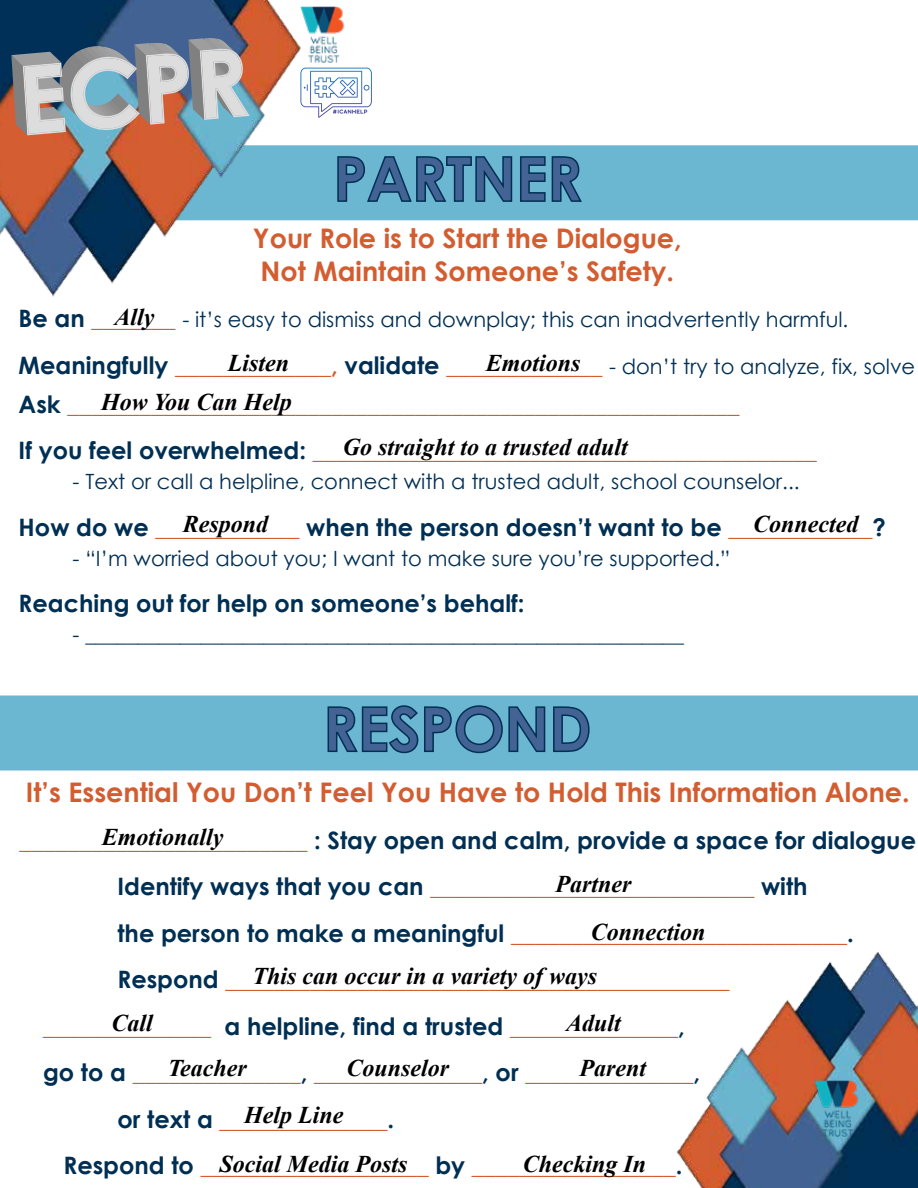
<style>
.page{position:relative;width:918px;height:1188px;background:#fff}
.page>*{position:absolute;margin:0;border:0;box-sizing:border-box;transform-origin:0 0}
.t1{font:700 61.5px "Century Gothic";letter-spacing:-.015em;color:#436394}
.t2{font:700 27px/33px "Century Gothic";color:#d35d30}
.t3{font:700 24px/46.5px "Century Gothic";color:#d35d30}
.t4{font:italic 700 24px/47.4px "Times New Roman";color:#000}
.t5{font:700 24px "Century Gothic";color:#002f54}
.t6{font:21px "Century Gothic";color:#002f54}
.s1{font-weight:700;font-size:24px}
.s2{font-weight:700;font-size:24px;color:#d35d30}
.s3{color:#002f54}
.s4{color:#d35d30}
</style>
<div class="page">
<div style="left:0;top:145px;width:918px;height:75px;background:#6bb6d0"></div>
<img style="left:0;top:0;width:736px;height:297px">
<svg style="left:11px;top:38px;width:239px;height:97px;background:#99a0a6"></svg>
<div style="left:0;top:696px;width:918px;height:75px;background:#6bb6d0"></div>
<svg style="left:327px;top:705px;width:219px;height:49px"></svg>
<svg style="left:553px;top:706px;width:37px;height:47px"></svg>
<img style="left:676px;top:952px;width:242px;height:236px">
<img style="left:815px;top:1080px;width:103px;height:56px">
<img style="left:300px;top:7px;width:147px;height:56px">
<svg style="left:300px;top:68px;width:72px;height:50px"></svg>
<h1 class="t1" style="left:333px;top:132px;width:251px">PARTNER</h1>
<p class="t2" style="left:253px;top:220px;width:430px">Your Role is to Start the Dialogue,<br>Not Maintain Someone’s Safety.</p>
<p class="t6" style="left:19px;top:305px;width:831px"><span class="s1">Be an</span> <span class="s2">_______</span> - it’s easy to dismiss and downplay; this can inadvertently harmful.</p>
<p class="t6" style="left:19px;top:351px;width:898px"><span class="s1">Meaningfully</span> <span class="s2">_____________,</span> <span class="s1">validate</span> <span class="s2">_____________</span> - don’t try to analyze, fix, solve</p>
<p class="t3" style="left:19px;top:380px;width:800px"><span class="s3">Ask</span> ________________________________________________________<br><span class="s3">If you feel overwhelmed:</span> __________________________________________</p>
<p class="t6" style="left:73px;top:467px;width:729px">- Text or call a helpline, connect with a trusted adult, school counselor...</p>
<p class="t5" style="left:19px;top:509px;width:869px">How do we <span class="s4">____________</span> when the person doesn’t want to be <span class="s4">____________</span>?</p>
<p class="t6" style="left:73px;top:543px;width:659px">- “I’m worried about you; I want to make sure you’re supported.”</p>
<p class="t5" style="left:19px;top:585px;width:507px">Reaching out for help on someone’s behalf:</p>
<p class="t6" style="left:73px;top:620px;width:613px">- _________________________________________________________</p>
<p class="t4" style="left:115px;top:292px;width:42px">Ally</p>
<p class="t4" style="left:228px;top:339px;width:63px">Listen</p>
<p class="t4" style="left:486px;top:339px;width:96px">Emotions</p>
<p class="t4" style="left:101px;top:378px;width:192px">How You Can Help</p>
<p class="t4" style="left:343px;top:423px;width:286px">Go straight to a trusted adult</p>
<p class="t4" style="left:183px;top:500px;width:87px">Respond</p>
<p class="t4" style="left:753px;top:500px;width:107px">Connected</p>
<h1 class="t1" style="left:323px;top:682px;width:271px">RESPOND</h1>
<p class="t2" style="left:26px;top:775px;width:885px">It’s Essential You Don’t Feel You Have to Hold This Information Alone.</p>
<p class="t5" style="left:19px;top:822px;width:898px"><span class="s4">________________________</span> : Stay open and calm, provide a space for dialogue</p>
<p class="t3" style="left:117px;top:862px;width:692px"><span class="s3">Identify ways that you can</span> ___________________________ <span class="s3">with</span></p>
<p class="t3" style="left:117px;top:909px;width:738px"><span class="s3">the person to make a meaningful</span> ____________________________<span class="s3">.</span></p>
<p class="t3" style="left:117px;top:955px;width:614px"><span class="s3">Respond</span> __________________________________________</p>
<p class="t3" style="left:43px;top:1002px;width:643px">______________ <span class="s3">a helpline, find a trusted</span> ______________<span class="s3">,</span></p>
<p class="t3" style="left:43px;top:1048px;width:659px"><span class="s3">go to a</span> ______________<span class="s3">,</span> ______________<span class="s3">, or</span> ______________<span class="s3">,</span></p>
<p class="t3" style="left:117px;top:1095px;width:278px"><span class="s3">or text a</span> ______________<span class="s3">.</span></p>
<p class="t3" style="left:63px;top:1141px;width:621px"><span class="s3">Respond to</span> ___________________ <span class="s3">by</span> _________________<span class="s3">.</span></p>
<p class="t4" style="left:102px;top:813px;width:123px">Emotionally</p>
<p class="t4" style="left:591px;top:860px;width:116px;text-indent:-35px">Partner<br>Connection</p>
<p class="t4" style="left:253px;top:952px;width:346px">This can occur in a variety of ways</p>
<p class="t4" style="left:111px;top:998px;width:43px">Call</p>
<p class="t4" style="left:566px;top:998px;width:56px">Adult</p>
<p class="t4" style="left:168px;top:1044px;width:81px">Teacher</p>
<p class="t4" style="left:346px;top:1044px;width:104px">Counselor</p>
<p class="t4" style="left:579px;top:1044px;width:68px">Parent</p>
<p class="t4" style="left:244px;top:1090px;width:101px">Help Line</p>
<p class="t4" style="left:220px;top:1139px;width:190px">Social Media Posts</p>
<p class="t4" style="left:523px;top:1139px;width:125px">Checking In</p>
</div>
